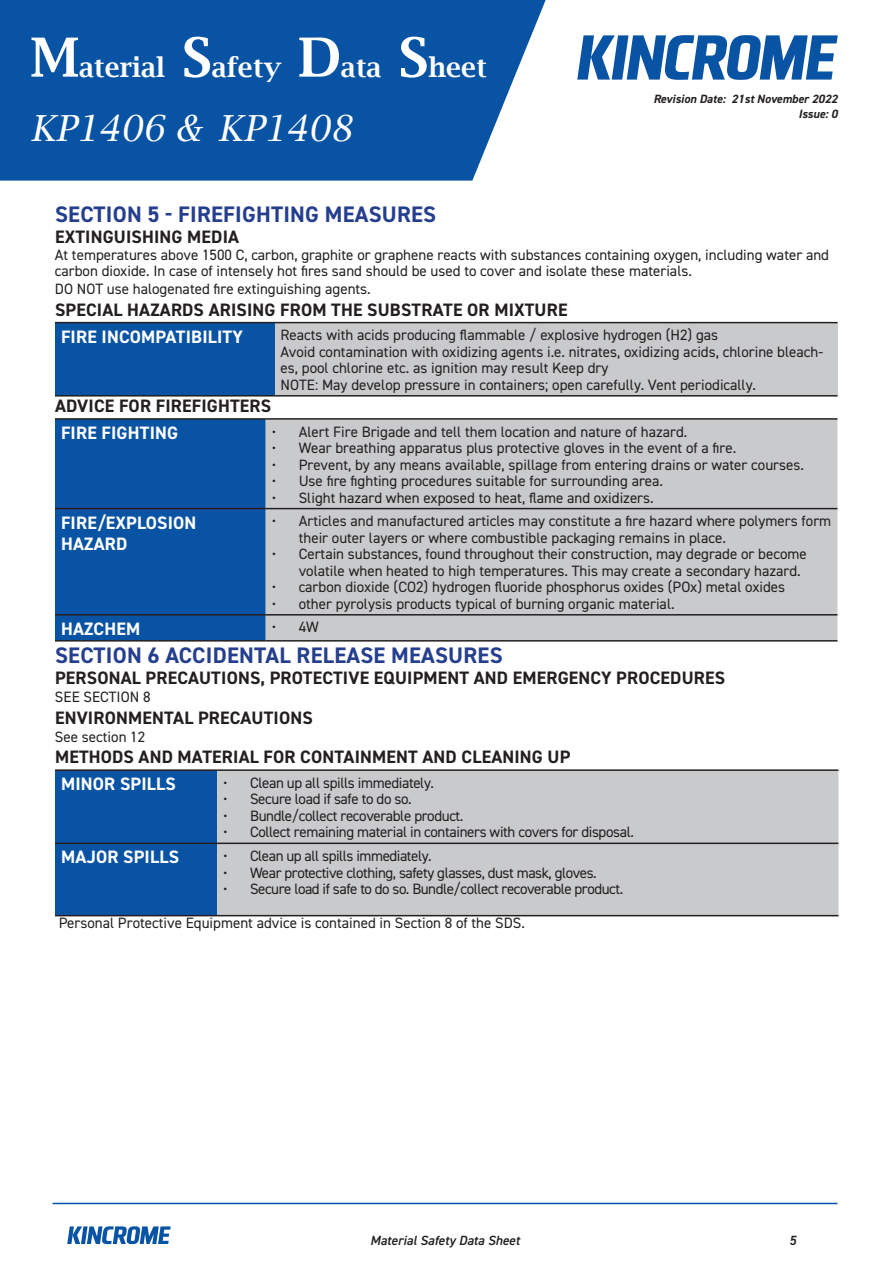
<style>
.page{position:relative;width:893px;height:1263px;background:#fff}
.page>*{position:absolute;margin:0;border:0;box-sizing:border-box;transform-origin:0 0}
.t1{font:italic 36px "Lucida Bright";color:#fff}
.t2{font:600 27px "Lucida Bright";color:#fff}
.Subheading_Blue{font:700 22.5px "DIN2014";letter-spacing:.01em;color:#253f8e}
.Subheading_Black{font:700 18px "DIN2014";letter-spacing:.01em;color:#231f20}
.Subheading_White{font:700 18px/21.6px "DIN2014";letter-spacing:.01em;color:#fff}
.Body_Text{font:700 18px "DIN2014";letter-spacing:.01em;color:#231f20}
.Body_Text-2{font:15px/16.5px "DIN2014";color:#231f20}
.Body_Text-3{font:15px "DIN2014";letter-spacing:-.025em;color:#231f20}
.Body_Text-4{font:15px "DIN2014";letter-spacing:-.03em;color:#231f20}
.t3{font:italic 600 13.35px "DIN2014";color:#231f20}
.t4{font:italic 700 12px/14.4px "DIN2014";color:#231f20;text-align:right}
.s1{font-size:54px}
</style>
<div class="page">
<svg style="left:67px;top:1226px;width:104px;height:18px"></svg>
<hr style="left:53px;top:1203px;width:784px;height:1px;background:#0953a5">
<div style="left:0;top:0;width:546px;height:181px;background:#0953a5"></div>
<svg style="left:577px;top:35px;width:261px;height:45px"></svg>
<div style="left:55px;top:323px;width:220px;height:73px;background:#0953a5"></div>
<div style="left:275px;top:323px;width:562px;height:73px;background:#c9cacc"></div>
<hr style="left:55px;top:322px;width:220px;height:1px;background:#231f20">
<hr style="left:55px;top:395px;width:220px;height:2px;background:#231f20">
<hr style="left:275px;top:322px;width:562px;height:1px;background:#231f20">
<hr style="left:275px;top:395px;width:562px;height:2px;background:#231f20">
<div style="left:55px;top:420px;width:211px;height:220px;background:#0953a5"></div>
<div style="left:266px;top:420px;width:571px;height:220px;background:#c9cacc"></div>
<hr style="left:55px;top:418px;width:211px;height:2px;background:#231f20">
<hr style="left:55px;top:508px;width:211px;height:1px;background:#231f20">
<hr style="left:55px;top:614px;width:211px;height:1px;background:#231f20">
<hr style="left:55px;top:640px;width:211px;height:1px;background:#231f20">
<hr style="left:266px;top:418px;width:571px;height:2px;background:#231f20">
<hr style="left:266px;top:508px;width:571px;height:1px;background:#231f20">
<hr style="left:266px;top:614px;width:571px;height:1px;background:#231f20">
<hr style="left:266px;top:640px;width:571px;height:1px;background:#231f20">
<div style="left:55px;top:771px;width:162px;height:144px;background:#0953a5"></div>
<div style="left:217px;top:771px;width:621px;height:144px;background:#c9cacc"></div>
<hr style="left:55px;top:769px;width:162px;height:2px;background:#231f20">
<hr style="left:55px;top:842px;width:162px;height:2px;background:#231f20">
<hr style="left:55px;top:915px;width:162px;height:1px;background:#231f20">
<hr style="left:217px;top:769px;width:621px;height:2px;background:#231f20">
<hr style="left:217px;top:842px;width:621px;height:2px;background:#231f20">
<hr style="left:217px;top:915px;width:621px;height:1px;background:#231f20">
<h2 class="t2" style="left:30px;top:52px;width:458px"><span class="s1">M</span>aterial <span class="s1">S</span>afety <span class="s1">D</span>ata <span class="s1">S</span>heet</h2>
<h1 class="t1" style="left:30px;top:108px;width:323px">KP1406 &amp; KP1408</h1>
<p class="t4" style="left:653px;top:92px;width:186px">Revision Date: 21st November 2022<br>Issue: 0</p>
<p class="Subheading_Blue" style="left:55px;top:199px;width:383px">SECTION 5 - FIREFIGHTING MEASURES</p>
<p class="Subheading_Black" style="left:55px;top:225px;width:186px">EXTINGUISHING MEDIA</p>
<p class="Body_Text-2" style="left:55px;top:246px;width:776px">At temperatures above 1500 C, carbon, graphite or graphene reacts with substances containing oxygen, including water and carbon dioxide. In case of intensely hot fires sand should be used to cover and isolate these materials.</p>
<p class="Body_Text-2" style="left:55px;top:281px;width:317px">DO NOT use halogenated fire extinguishing agents.</p>
<p class="Body_Text" style="left:55px;top:298px;width:514px">SPECIAL HAZARDS ARISING FROM THE SUBSTRATE OR MIXTURE</p>
<p class="Subheading_White" style="left:61px;top:325px;width:183px">FIRE INCOMPATIBILITY</p>
<p class="Body_Text-2" style="left:281px;top:327px;width:439px">Reacts with acids producing flammable / explosive hydrogen (H2) gas</p>
<p class="Body_Text-2" style="left:281px;top:343px;width:544px">Avoid contamination with oxidizing agents i.e. nitrates, oxidizing acids, chlorine bleach&shy;es, pool chlorine etc. as ignition may result Keep dry</p>
<p class="Body_Text-2" style="left:281px;top:376px;width:477px">NOTE: May develop pressure in containers; open carefully. Vent periodically.</p>
<p class="Subheading_Black" style="left:55px;top:394px;width:218px">ADVICE FOR FIREFIGHTERS</p>
<p class="Subheading_White" style="left:61px;top:422px;width:119px">FIRE FIGHTING</p>
<p class="Body_Text-2" style="left:272px;top:423px;width:417px">• Alert Fire Brigade and tell them location and nature of hazard.</p>
<p class="Body_Text-2" style="left:272px;top:439px;width:466px">• Wear breathing apparatus plus protective gloves in the event of a fire.</p>
<p class="Body_Text-2" style="left:272px;top:456px;width:534px">• Prevent, by any means available, spillage from entering drains or water courses.</p>
<p class="Body_Text-2" style="left:272px;top:472px;width:393px">• Use fire fighting procedures suitable for surrounding area.</p>
<p class="Body_Text-2" style="left:272px;top:489px;width:384px">• Slight hazard when exposed to heat, flame and oxidizers.</p>
<p class="Subheading_White" style="left:61px;top:511px;width:137px">FIRE/EXPLOSION<br>HAZARD</p>
<p class="Body_Text-2" style="left:299px;top:513px;width:534px;text-indent:-27px">• Articles and manufactured articles may constitute a fire hazard where polymers form their outer layers or where combustible packaging remains in place.</p>
<p class="Body_Text-2" style="left:299px;top:546px;width:510px;text-indent:-27px">• Certain substances, found throughout their construction, may degrade or become volatile when heated to high temperatures. This may create a secondary hazard.</p>
<p class="Body_Text-2" style="left:272px;top:579px;width:515px">• carbon dioxide (CO2) hydrogen fluoride phosphorus oxides (POx) metal oxides</p>
<p class="Body_Text-2" style="left:272px;top:595px;width:404px">• other pyrolysis products typical of burning organic material.</p>
<p class="Subheading_White" style="left:61px;top:618px;width:81px">HAZCHEM</p>
<p class="Body_Text-2" style="left:272px;top:619px;width:49px">• 4W</p>
<p class="Subheading_Blue" style="left:55px;top:640px;width:449px">SECTION 6 ACCIDENTAL RELEASE MEASURES</p>
<p class="Subheading_Black" style="left:55px;top:666px;width:672px">PERSONAL PRECAUTIONS, PROTECTIVE EQUIPMENT AND EMERGENCY PROCEDURES</p>
<p class="Body_Text-2" style="left:55px;top:688px;width:97px">SEE SECTION 8</p>
<p class="Subheading_Black" style="left:55px;top:706px;width:259px">ENVIRONMENTAL PRECAUTIONS</p>
<p class="Body_Text-2" style="left:55px;top:728px;width:92px">See section 12</p>
<p class="Subheading_Black" style="left:55px;top:745px;width:517px">METHODS AND MATERIAL FOR CONTAINMENT AND CLEANING UP</p>
<p class="Subheading_White" style="left:61px;top:773px;width:116px">MINOR SPILLS</p>
<p class="Body_Text-3" style="left:223px;top:773px;width:212px">• Clean up all spills immediately.</p>
<p class="Body_Text-3" style="left:223px;top:790px;width:190px">• Secure load if safe to do so.</p>
<p class="Body_Text-3" style="left:223px;top:806px;width:242px">• Bundle/collect recoverable product.</p>
<p class="Body_Text-3" style="left:223px;top:823px;width:412px">• Collect remaining material in containers with covers for disposal.</p>
<p class="Subheading_White" style="left:61px;top:846px;width:119px">MAJOR SPILLS</p>
<p class="Body_Text-4" style="left:223px;top:846px;width:210px">• Clean up all spills immediately.</p>
<p class="Body_Text-4" style="left:223px;top:863px;width:375px">• Wear protective clothing, safety glasses, dust mask, gloves.</p>
<p class="Body_Text-4" style="left:223px;top:879px;width:402px">• Secure load if safe to do so. Bundle/collect recoverable product.</p>
<p class="Body_Text-2" style="left:59px;top:915px;width:468px">Personal Protective Equipment advice is contained in Section 8 of the SDS.</p>
<p class="t3" style="left:370px;top:1231px;width:151px">Material Safety Data Sheet</p>
<p class="t3" style="left:789px;top:1231px;width:8px">5</p>
</div>
